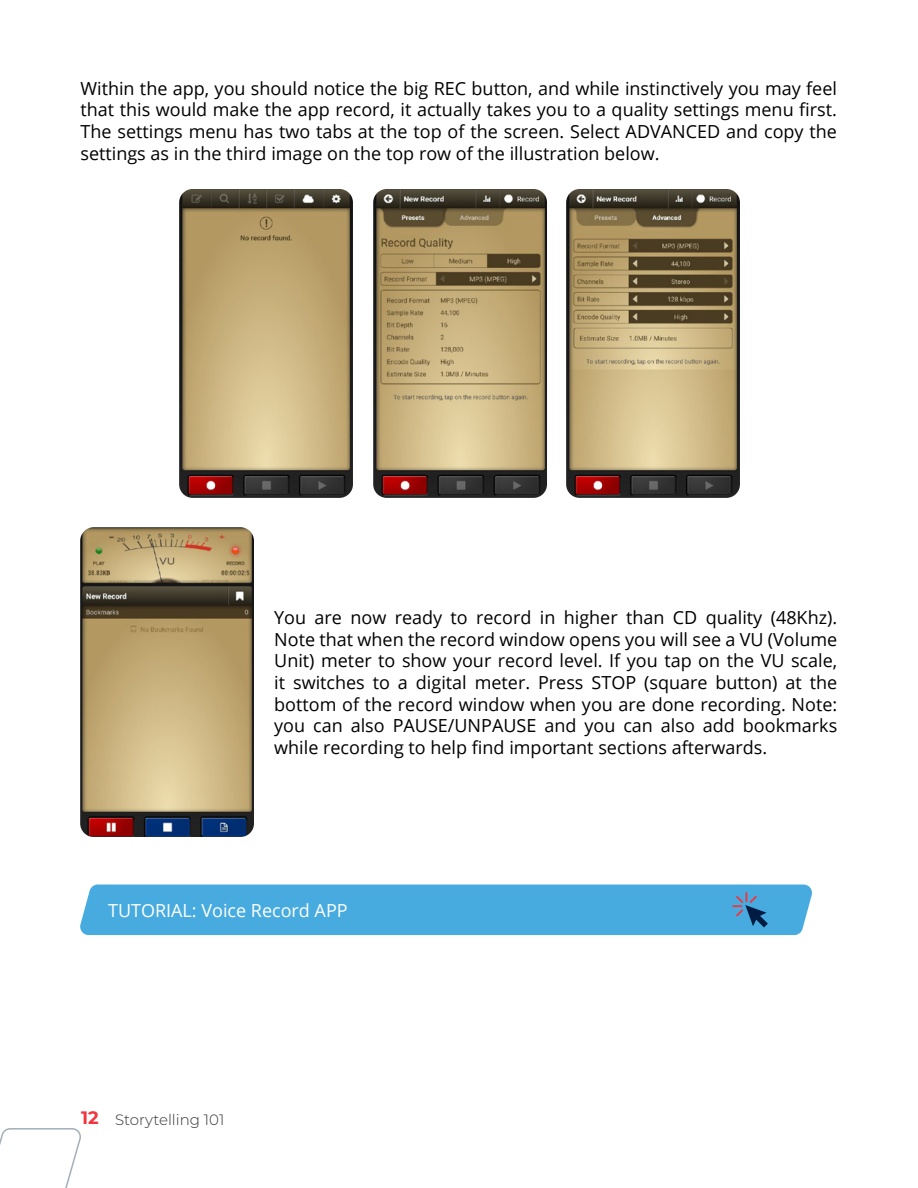
<style>
.page{position:relative;width:918px;height:1188px;background:#fff}
.page>*{position:absolute;margin:0;border:0;box-sizing:border-box;transform-origin:0 0}
.t1{font:18px/21.6px "Open Sans";color:#000;text-align:justify}
.t2{font:18px "Open Sans";color:#fff}
.t3{font:300 15px "Montserrat";color:#333}
.s1{font-weight:700;font-size:18px;color:#f23640}
</style>
<div class="page">
<svg style="left:0;top:1128px;width:81px;height:60px"></svg>
<img style="left:179px;top:189px;width:174px;height:309px">
<img style="left:373px;top:189px;width:174px;height:309px">
<img style="left:566px;top:189px;width:174px;height:309px">
<img style="left:80px;top:527px;width:174px;height:310px">
<div style="left:80px;top:885px;width:732px;height:50px;background:#47abe0"></div>
<p class="t1" style="left:80px;top:77px;width:758px">Within the app, you should notice the big REC button, and while instinctively you may feel that this would make the app record, it actually takes you to a quality settings menu first.<br>The settings menu has two tabs at the top of the screen. Select ADVANCED and copy the settings as in the third image on the top row of the illustration below.</p>
<p class="t1" style="left:274px;top:606px;width:565px">You are now ready to record in higher than CD quality (48Khz).<br>Note that when the record window opens you will see a VU (Volume Unit) meter to show your record level. If you tap on the VU scale, it switches to a digital meter. Press STOP (square button) at the bottom of the record window when you are done recording. Note: you can also PAUSE/UNPAUSE and you can also add bookmarks while recording to help find important sections afterwards.</p>
<p class="t2" style="left:108px;top:898px;width:241px">TUTORIAL: Voice Record APP</p>
<p class="t3" style="left:81px;top:1109px;width:145px"><span class="s1">12</span> Storytelling 101</p>
</div>
